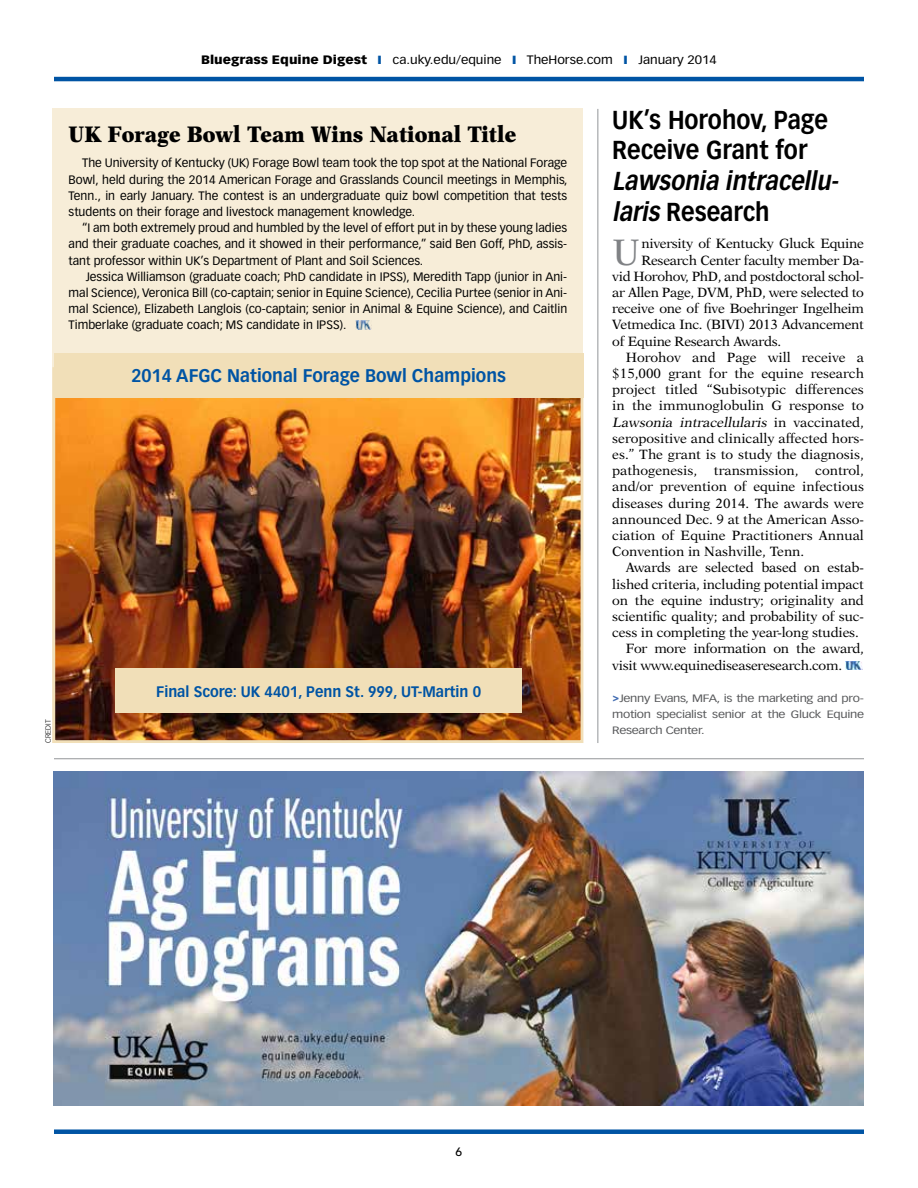
<style>
.page{position:relative;width:918px;height:1188px;background:#fff}
.page>*{position:absolute;margin:0;border:0;box-sizing:border-box;transform-origin:0 0}
.t1{font:36.9px "New Aster LT Std";color:#808285}
.t2{font:italic 700 25.5px/30.6px "Vectora LT Std";color:#000;scale:.9 1}
.t3{font:700 25.5px/30.6px "Vectora LT Std";color:#000;scale:.9 1}
.t4{font:900 22.5px "New Aster LT Std";color:#000;scale:.9 1}
.t5{font:700 18px "Vectora LT Std";color:#0054a4;scale:.95 1}
.t6{font:700 15px "Vectora LT Std";color:#0054a4;scale:.95 1}
.t7{font:13.5px "New Aster LT Std";letter-spacing:-.01em;color:#000}
.t8{font:italic 13.5px "New Aster LT Std";color:#000}
.t9{font:12px/16.2px "Vectora LT Std";color:#000;text-align:justify}
.t10{font:12px "Vectora LT Std";color:#000;scale:1.1 1}
.t11{font:500 12px "Avenir LT Std";color:#000}
.t12{font:10.5px/16.2px "Vectora LT Std";letter-spacing:-.025em;color:#58595b;text-align:justify;scale:1.2 1}
.t13{font:300 7.5px "Vectora LT Std";color:#000}
.s1{font-weight:900}
.s2{color:#0054a4}
.s3{font-style:normal}
.s4{font-family:"ITC Franklin Gothic Std Hvy It";color:#3f6ab1}
</style>
<div class="page">
<div style="left:54px;top:1129px;width:810px;height:5px;background:#0054a4"></div>
<hr style="left:54px;top:77px;width:810px;height:4px;background:#0054a4">
<img style="left:845px;top:661px;width:18px;height:9px">
<hr style="left:54px;top:759px;width:810px;height:1px;background:#939598">
<hr style="left:598px;top:109px;width:1px;height:634px;background:#939598">
<img style="left:54px;top:771px;width:810px;height:335px">
<div style="left:52px;top:109px;width:531px;height:634px;background:#f7edd8"></div>
<img style="left:355px;top:321px;width:16px;height:8px">
<img style="left:56px;top:397px;width:523px;height:342px">
<div style="left:52px;top:367px;width:531px;height:376px;border:3px solid #f1dfb8"></div>
<div style="left:54px;top:353px;width:529px;height:44px;background:#f1dfb8"></div>
<div style="left:116px;top:669px;width:406px;height:44px;background:#f1dfb8"></div>
<p class="t13" style="left:44px;top:743px;width:25px;rotate:-90deg">credit</p>
<p class="t10" style="left:201px;top:53px;width:470px"><span class="s1">Bluegrass Equine Digest</span> <span class="s2">❙</span> ca.uky.edu/equine <span class="s2">❙</span> TheHorse.com <span class="s2">❙</span> January 2014</p>
<h3 class="t4" style="left:69px;top:121px;width:499px">UK Forage Bowl Team Wins National Title</h3>
<p class="t9" style="left:69px;top:155px;width:501px;text-indent:14px">The University of Kentucky (UK) Forage Bowl team took the top spot at the N ational Forage Bowl, held during the 2014 American Forage and Grasslands Council meetings in Memphis, Tenn., in early January. The contest is an undergraduate quiz bowl competition that tests students on their forage and livestock management knowledge.</p>
<p class="t9" style="left:69px;top:220px;width:500px;text-indent:14px">“I am both extremely proud and humbled by the level of effort put in by these young ladies and their graduate coaches, and it showed in their performance,” said Ben Goff, PhD, assis&shy;tant professor within UK’s Department of Plant and Soil Sciences.</p>
<p class="t9" style="left:69px;top:269px;width:500px;text-indent:17px">Jessica Williamson (graduate coach; PhD candidate in IPSS), Meredith Tapp (junior in Ani&shy;mal Science), Veronica Bill (co-captain; senior in Equine Science), Cecilia Purtee (senior in Ani&shy;mal Science), Elizabeth Langlois (co-captain; senior in Animal &amp; Equine Science), and Caitlin Timberlake (graduate coach; MS candidate in IPSS).</p>
<h3 class="t5" style="left:131px;top:365px;width:396px">2014 AFGC National Forage Bowl Champions</h3>
<p class="t6" style="left:156px;top:682px;width:344px">Final Score: UK 4401, Penn St. 999, UT-Martin 0</p>
<h2 class="t3" style="left:612px;top:104px;width:241px">UK’s Horohov, Page<br>Receive Grant for</h2>
<h2 class="t2" style="left:612px;top:166px;width:258px">Lawsonia intracellu&shy;laris <span class="s3">Research</span></h2>
<h1 class="t1" style="left:612px;top:230px;width:30px">U</h1>
<p class="t7" style="left:641px;top:236px;width:224px">niversity of Kentucky Gluck Equine</p>
<p class="t7" style="left:641px;top:252px;width:224px">Research Center faculty member Da-</p>
<p class="t7" style="left:612px;top:268px;width:253px">vid Horohov, PhD, and postdoctoral schol-</p>
<p class="t7" style="left:612px;top:284px;width:253px">ar Allen Page, DVM, PhD, were selected to</p>
<p class="t7" style="left:612px;top:301px;width:253px">receive one of five Boehringer Ingelheim</p>
<p class="t7" style="left:612px;top:317px;width:253px">Vetmedica Inc. (BIVI) 2013 Advancement</p>
<p class="t7" style="left:612px;top:333px;width:171px">of Equine Research Awards.</p>
<p class="t7" style="left:626px;top:349px;width:240px">Horohov and Page will receive a</p>
<p class="t7" style="left:612px;top:365px;width:253px">$15,000 grant for the equine research</p>
<p class="t7" style="left:612px;top:382px;width:253px">project titled “Subisotypic differences</p>
<p class="t7" style="left:612px;top:398px;width:253px">in the immunoglobulin G response to</p>
<p class="t8" style="left:612px;top:414px;width:253px">Lawsonia intracellularis <span class="s3">i n v a c c i n a t e d ,</span></p>
<p class="t7" style="left:612px;top:430px;width:253px">seropositive and clinically affected hors-</p>
<p class="t7" style="left:612px;top:446px;width:253px">es.” The grant is to study the diagnosis,</p>
<p class="t7" style="left:612px;top:463px;width:253px">pathogenesis, transmission, control,</p>
<p class="t7" style="left:612px;top:479px;width:253px">and/or prevention of equine infectious</p>
<p class="t7" style="left:612px;top:495px;width:253px">diseases during 2014. The awards were</p>
<p class="t7" style="left:612px;top:511px;width:253px">announced Dec. 9 at the American Asso-</p>
<p class="t7" style="left:612px;top:527px;width:253px">ciation of Equine Practitioners Annual</p>
<p class="t7" style="left:612px;top:544px;width:193px">Convention in Nashville, Tenn.</p>
<p class="t7" style="left:626px;top:560px;width:240px">Awards are selected based on estab-</p>
<p class="t7" style="left:612px;top:576px;width:253px">lished criteria, including potential impact</p>
<p class="t7" style="left:612px;top:592px;width:253px">on the equine industry; originality and</p>
<p class="t7" style="left:612px;top:608px;width:253px">scientific quality; and probability of suc-</p>
<p class="t7" style="left:612px;top:625px;width:248px">cess in completing the year-long studies.</p>
<p class="t7" style="left:626px;top:641px;width:240px">For more information on the award,</p>
<p class="t7" style="left:612px;top:657px;width:231px">visit www.equinediseaseresearch.com.</p>
<p class="t12" style="left:612px;top:690px;width:211px"><span class="s4">&gt;</span>Jenny Evans, MFA, is the marketing and pro&shy;motion specialist senior at the Gluck Equine Research Center.</p>
<p class="t11" style="left:456px;top:1144px;width:8px">6</p>
</div>
